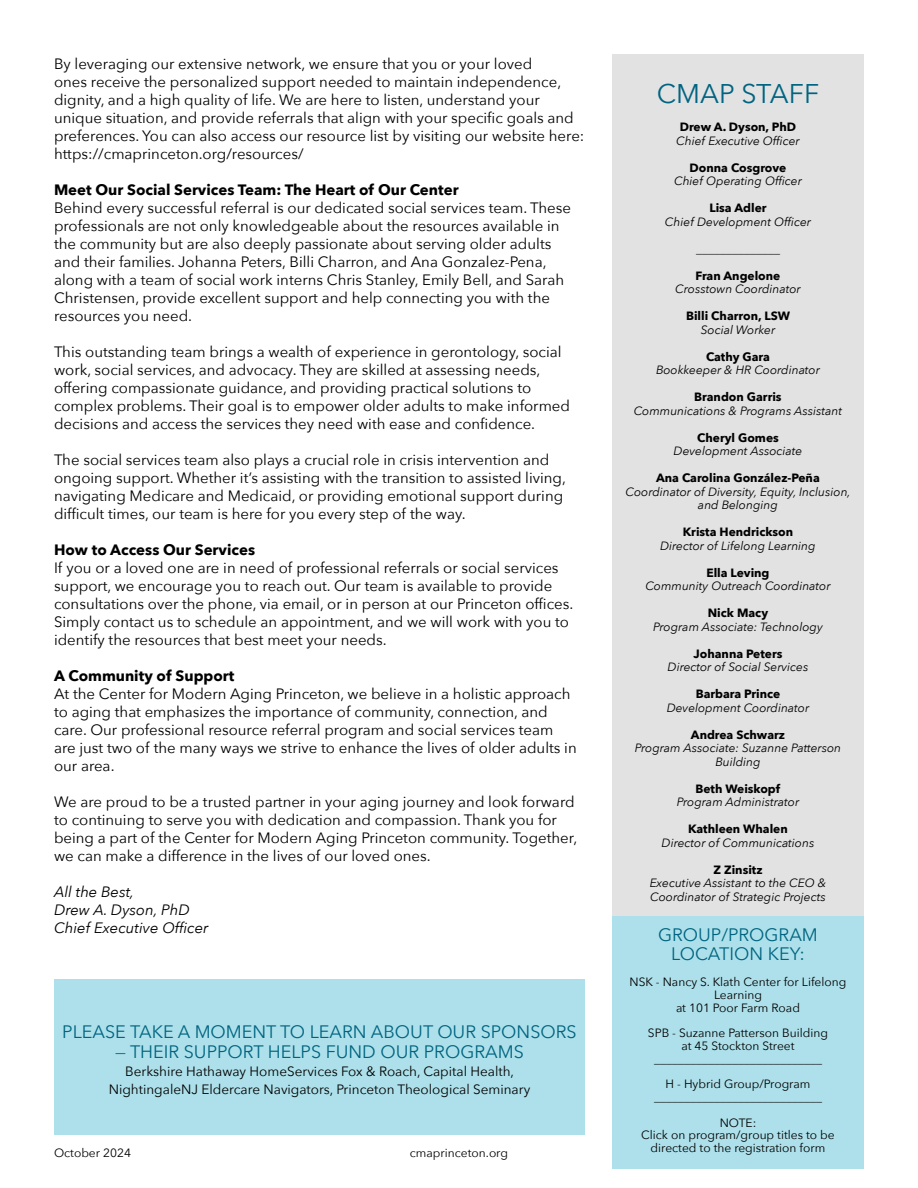
<style>
.page{position:relative;width:918px;height:1188px;background:#fff}
.page>*{position:absolute;margin:0;border:0;box-sizing:border-box;transform-origin:0 0}
.t1{font:27px "Avenir Next";color:#006480}
.t2{font:18px/19.5px "Avenir Next";color:#006480;text-align:center}
.t3{font:15px/18px "Avenir Next";color:#000}
.t4{font:700 15px "Avenir Next";color:#000}
.t5{font:italic 15px/18px "Avenir Next";color:#000}
.t6{font:13.5px/18px "Avenir Next";color:#000;text-align:center}
.t7{font:italic 12px/13.5px "Avenir Next";color:#000;text-align:center}
.t8{font:12px/12.8px "Avenir Next";color:#000;text-align:center}
.t9{font:700 12px "Avenir Next";color:#000}
</style>
<div class="page">
<div style="left:612px;top:54px;width:252px;height:862px;background:#e2e2e3"></div>
<div style="left:612px;top:916px;width:252px;height:253px;background:#ade0ea"></div>
<div style="left:54px;top:980px;width:531px;height:155px;background:#ade0ea"></div>
<p class="t3" style="left:54px;top:54px;width:532px">By leveraging our extensive network, we ensure that you or your loved<br>ones receive the personalized support needed to maintain independence, dignity, and a high quality of life. We are here to listen, understand your unique situation, and provide referrals that align with your specific goals and preferences. You can also access our resource list by visiting our website here: https://cmaprinceton.org/resources/</p>
<p class="t4" style="left:54px;top:177px;width:406px">Meet Our Social Services Team: The Heart of Our Center</p>
<p class="t3" style="left:54px;top:198px;width:519px">Behind every successful referral is our dedicated social services team. These professionals are not only knowledgeable about the resources available in the community but are also deeply passionate about serving older adults and their families. Johanna Peters, Billi Charron, and Ana Gonzalez-Pena, along with a team of social work interns Chris Stanley, Emily Bell, and Sarah Christensen, provide excellent support and help connecting you with the resources you need.</p>
<p class="t3" style="left:54px;top:342px;width:518px">This outstanding team brings a wealth of experience in gerontology, social work, social services, and advocacy. They are skilled at assessing needs, offering compassionate guidance, and providing practical solutions to complex problems. Their goal is to empower older adults to make informed decisions and access the services they need with ease and confidence.</p>
<p class="t3" style="left:54px;top:450px;width:514px">The social services team also plays a crucial role in crisis intervention and ongoing support. Whether it’s assisting with the transition to assisted living, navigating Medicare and Medicaid, or providing emotional support during difficult times, our team is here for you every step of the way.</p>
<p class="t4" style="left:54px;top:537px;width:203px">How to Access Our Services</p>
<p class="t3" style="left:54px;top:558px;width:521px">If you or a loved one are in need of professional referrals or social services support, we encourage you to reach out. Our team is available to provide consultations over the phone, via email, or in person at our Princeton offices.<br>Simply contact us to schedule an appointment, and we will work with you to identify the resources that best meet your needs.</p>
<p class="t4" style="left:54px;top:663px;width:182px">A Community of Support</p>
<p class="t3" style="left:54px;top:684px;width:524px">At the Center for Modern Aging Princeton, we believe in a holistic approach to aging that emphasizes the importance of community, connection, and care. Our professional resource referral program and social services team are just two of the many ways we strive to enhance the lives of older adults in our area.</p>
<p class="t3" style="left:54px;top:792px;width:525px">We are proud to be a trusted partner in your aging journey and look forward to continuing to serve you with dedication and compassion. Thank you for being a part of the Center for Modern Aging Princeton community. Together, we can make a difference in the lives of our loved ones.</p>
<p class="t5" style="left:54px;top:882px;width:156px">All the Best,<br>Drew A. Dyson, PhD<br>Chief Executive Officer</p>
<p class="t2" style="left:62px;top:1022px;width:516px">PLEASE TAKE A MOMENT TO LEARN ABOUT OUR SPONSORS</p>
<p class="t2" style="left:115px;top:1041px;width:410px">— THEIR SUPPORT HELPS FUND OUR PROGRAMS</p>
<p class="t6" style="left:109px;top:1062px;width:423px">Berkshire Hathaway HomeServices Fox &amp; Roach, Capital Health,<br>NightingaleNJ Eldercare Navigators, Princeton Theological Seminary</p>
<p class="t8" style="left:54px;top:1145px;width:79px">October 2024</p>
<p class="t8" style="left:410px;top:1145px;width:100px">cmaprinceton.org</p>
<h1 class="t1" style="left:657px;top:71px;width:164px">CMAP STAFF</h1>
<p class="t9" style="left:680px;top:117px;width:118px">Drew A. Dyson, PhD</p>
<p class="t7" style="left:676px;top:133px;width:125px">Chief Executive Officer</p>
<p class="t9" style="left:690px;top:157px;width:98px">Donna Cosgrove</p>
<p class="t7" style="left:674px;top:174px;width:129px">Chief Operating Officer</p>
<p class="t9" style="left:709px;top:198px;width:59px">Lisa Adler</p>
<p class="t7" style="left:665px;top:214px;width:148px">Chief Development Officer</p>
<p class="t8" style="left:696px;top:242px;width:85px">______________</p>
<p class="t9" style="left:696px;top:265px;width:86px">Fran Angelone</p>
<p class="t7" style="left:675px;top:282px;width:127px">Crosstown Coordinator</p>
<p class="t9" style="left:686px;top:306px;width:105px">Billi Charron, LSW</p>
<p class="t7" style="left:701px;top:322px;width:76px">Social Worker</p>
<p class="t9" style="left:706px;top:346px;width:65px">Cathy Gara</p>
<p class="t7" style="left:656px;top:363px;width:165px">Bookkeeper &amp; HR Coordinator</p>
<p class="t9" style="left:694px;top:387px;width:89px">Brandon Garris</p>
<p class="t7" style="left:634px;top:403px;width:210px">Communications &amp; Programs Assistant</p>
<p class="t9" style="left:697px;top:427px;width:83px">Cheryl Gomes</p>
<p class="t7" style="left:674px;top:444px;width:130px">Development Associate</p>
<p class="t9" style="left:656px;top:468px;width:165px">Ana Carolina González-Peña</p>
<p class="t7" style="left:626px;top:484px;width:227px">Coordinator of Diversity, Equity, Inclusion, and Belonging</p>
<p class="t9" style="left:683px;top:522px;width:112px">Krista Hendrickson</p>
<p class="t7" style="left:660px;top:538px;width:157px">Director of Lifelong Learning</p>
<p class="t9" style="left:706px;top:562px;width:65px">Ella Leving</p>
<p class="t7" style="left:645px;top:579px;width:187px">Community Outreach Coordinator</p>
<p class="t9" style="left:708px;top:603px;width:62px">Nick Macy</p>
<p class="t7" style="left:653px;top:619px;width:171px">Program Associate: Technology</p>
<p class="t9" style="left:694px;top:643px;width:90px">Johanna Peters</p>
<p class="t7" style="left:668px;top:660px;width:142px">Director of Social Services</p>
<p class="t9" style="left:696px;top:684px;width:86px">Barbara Prince</p>
<p class="t7" style="left:667px;top:700px;width:144px">Development Coordinator</p>
<p class="t9" style="left:691px;top:724px;width:96px">Andrea Schwarz</p>
<p class="t7" style="left:635px;top:741px;width:208px">Program Associate: Suzanne Patterson<br>Building</p>
<p class="t9" style="left:695px;top:778px;width:86px">Beth Weiskopf</p>
<p class="t7" style="left:677px;top:795px;width:124px">Program Administrator</p>
<p class="t9" style="left:688px;top:819px;width:101px">Kathleen Whalen</p>
<p class="t7" style="left:662px;top:835px;width:154px">Director of Communications</p>
<p class="t9" style="left:713px;top:859px;width:51px">Z Zinsitz</p>
<p class="t7" style="left:650px;top:876px;width:178px;text-align:left">Executive Assistant to the CEO &amp;<br>Coordinator of Strategic Projects</p>
<p class="t2" style="left:658px;top:924px;width:161px">GROUP/PROGRAM<br>LOCATION KEY:</p>
<p class="t8" style="left:630px;top:975px;width:218px">NSK - Nancy S. Klath Center for Lifelong<br>Learning<br>at 101 Poor Farm Road</p>
<p class="t8" style="left:648px;top:1026px;width:182px">SPB - Suzanne Patterson Building at 45 Stockton Street ____________________________</p>
<p class="t8" style="left:654px;top:1077px;width:170px">H - Hybrid Group/Program ____________________________</p>
<p class="t8" style="left:641px;top:1115px;width:195px">NOTE:<br>Click on program/group titles to be directed to the registration form</p>
</div>
